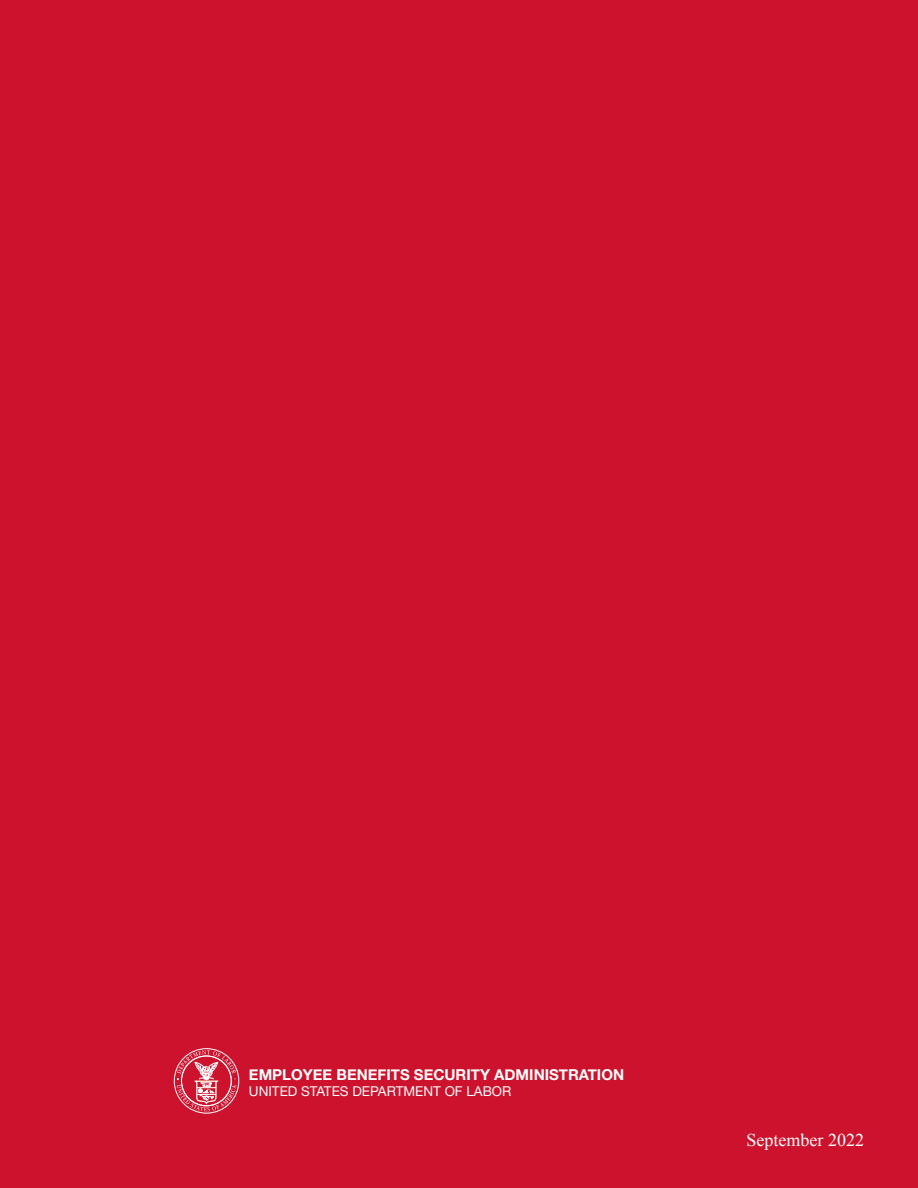
<style>
.page{position:relative;width:918px;height:1188px;background:#cd122d}
.page>*{position:absolute;margin:0;border:0;box-sizing:border-box;transform-origin:0 0}
.t1{font:18px "Times New Roman";color:#fff}
.t2{font:700 15px "Helvetica Neue";color:#fff}
.t3{font:13.5px "Helvetica Neue";color:#fff}
</style>
<div class="page">
<div style="left:174px;top:1048px;width:65px;height:66px;border:1px solid #fff;border-radius:50%"></div>
<svg style="left:177px;top:1050px;width:59px;height:61px"></svg>
<p class="t2" style="left:249px;top:1063px;width:377px">EMPLOYEE BENEFITS SECURITY ADMINISTRATION</p>
<p class="t3" style="left:249px;top:1082px;width:264px">UNITED STATES DEPARTMENT OF LABOR</p>
<p class="t1" style="left:747px;top:1128px;width:119px">September 2022</p>
</div>
